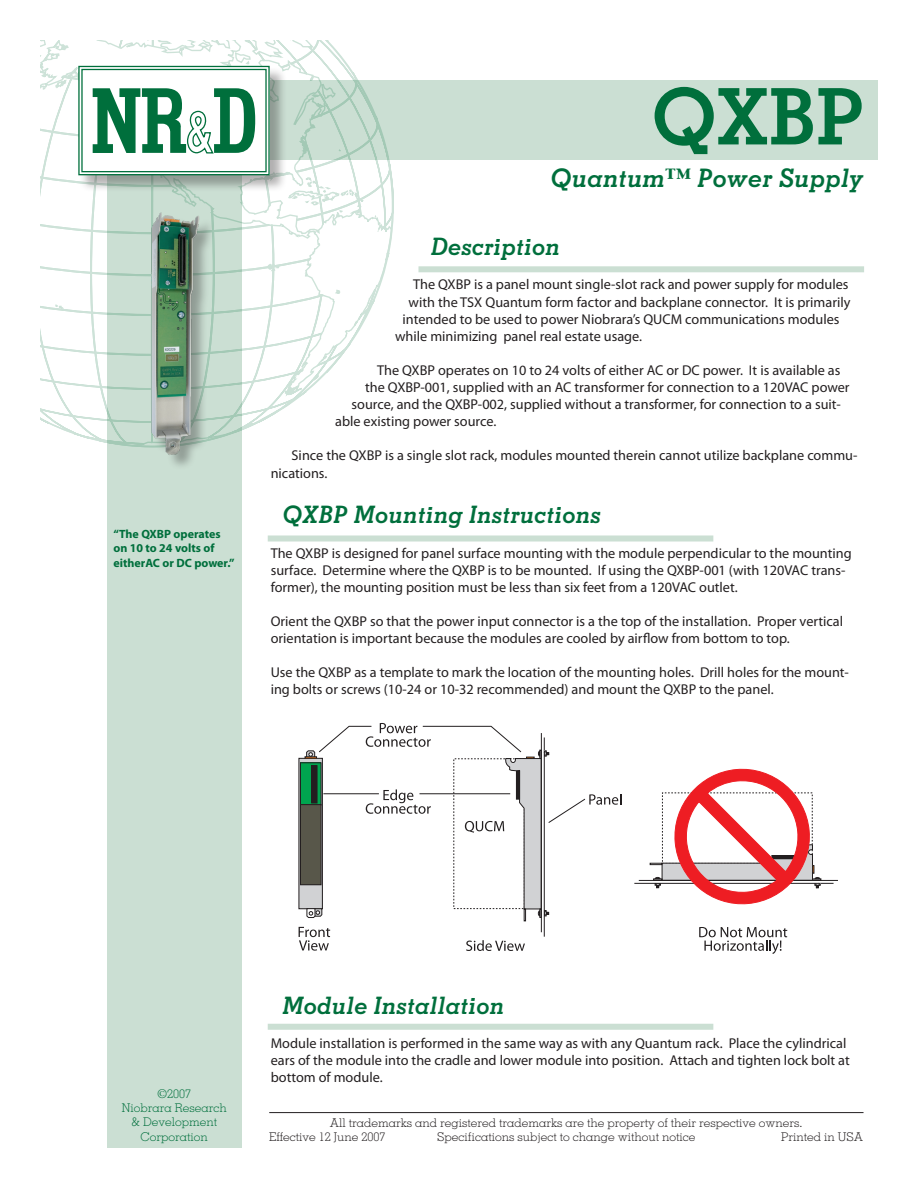
<style>
.page{position:relative;width:918px;height:1188px;background:#fff}
.page>*{position:absolute;margin:0;border:0;box-sizing:border-box;transform-origin:0 0}
.t1{font:700 78px "Memphis LT";color:#006f3c}
.t2{font:italic 700 25.5px "Memphis LT";color:#006f3c}
.t3{font:italic 700 24px "Memphis LT";color:#006f3c}
.t4{font:14.25px/17.1px "Myriad Pro";color:#231f20}
.t5{font:300 12px "Memphis LT";color:#231f20}
.t6{font:700 12px/14.4px "Myriad Pro";color:#006f3c}
.t7{font:300 12px "Memphis LT";color:#006f3c}
</style>
<div class="page">
<div style="left:107px;top:81px;width:771px;height:79px;background:#cbdfd3"></div>
<div style="left:107px;top:81px;width:135px;height:1067px;background:#cbdfd3"></div>
<hr style="left:269px;top:1112px;width:595px;height:1px;background:#231f20">
<svg style="left:40px;top:40px;width:354px;height:407px"></svg>
<hr style="left:639px;top:880px;width:199px;height:1px;background:#231f20">
<hr style="left:634px;top:883px;width:200px;height:1px;background:#231f20">
<div style="left:299px;top:758px;width:23px;height:151px;background:#d1d2d4"></div>
<div style="left:300px;top:763px;width:21px;height:42px;background:#00a54f"></div>
<div style="left:300px;top:763px;width:21px;height:42px;border:1px solid #231f20"></div>
<div style="left:300px;top:805px;width:21px;height:80px;background:#58574a"></div>
<div style="left:300px;top:804px;width:21px;height:81px;border:1px solid #231f20"></div>
<hr style="left:541px;top:733px;width:1px;height:199px;background:#231f20">
<hr style="left:544px;top:737px;width:1px;height:200px;background:#231f20">
<svg style="left:466px;top:940px;width:59px;height:11px"></svg>
<svg style="left:699px;top:927px;width:88px;height:27px"></svg>
<svg style="left:299px;top:927px;width:31px;height:24px"></svg>
<svg style="left:305px;top:723px;width:316px;height:198px"></svg>
<svg style="left:650px;top:768px;width:171px;height:137px"></svg>
<div style="left:153px;top:214px;width:73px;height:267px;background:#231f20;opacity:.35"></div>
<img style="left:150px;top:212px;width:51px;height:244px">
<div style="left:268px;top:1024px;width:445px;height:6px;background:#cbdfd3"></div>
<div style="left:268px;top:536px;width:445px;height:6px;background:#cbdfd3"></div>
<div style="left:418px;top:266px;width:446px;height:6px;background:#cbdfd3"></div>
<p class="t6" style="left:113px;top:526px;width:122px">“The QXBP operates on 10 to 24 volts of eitherAC or DC power.”</p>
<p class="t1" style="left:652px;top:68px;width:214px">QXBP</p>
<p class="t2" style="left:551px;top:162px;width:315px">Quantum™ Power Supply</p>
<p class="t3" style="left:431px;top:232px;width:131px">Description</p>
<p class="t4" style="left:413px;top:276px;width:437px">The QXBP is a panel mount single-slot rack and power supply for modules</p>
<p class="t4" style="left:409px;top:293px;width:443px">with the TSX Quantum form factor and backplane connector. It is primarily</p>
<p class="t4" style="left:403px;top:310px;width:438px">intended to be used to power Niobrara’s QUCM communications modules</p>
<p class="t4" style="left:395px;top:327px;width:248px">while minimizing panel real estate usage.</p>
<p class="t4" style="left:377px;top:361px;width:465px">The QXBP operates on 10 to 24 volts of either AC or DC power. It is available as</p>
<p class="t4" style="left:365px;top:378px;width:486px">the QXBP-001, supplied with an AC transformer for connection to a 120VAC power</p>
<p class="t4" style="left:352px;top:396px;width:491px">source, and the QXBP-002, supplied without a transformer, for connection to a suit-</p>
<p class="t4" style="left:335px;top:413px;width:163px">able existing power source.</p>
<p class="t4" style="left:271px;top:447px;width:588px;text-indent:21px">Since the QXBP is a single slot rack, modules mounted therein cannot utilize backplane commu&shy;nications.</p>
<p class="t3" style="left:283px;top:500px;width:320px">QXBP Mounting Instructions</p>
<p class="t4" style="left:271px;top:544px;width:583px">The QXBP is designed for panel surface mounting with the module perpendicular to the mounting surface. Determine where the QXBP is to be mounted. If using the QXBP-001 (with 120VAC trans&shy;former), the mounting position must be less than six feet from a 120VAC outlet.</p>
<p class="t4" style="left:271px;top:612px;width:574px">Orient the QXBP so that the power input connector is a the top of the installation. Proper vertical orientation is important because the modules are cooled by airflow from bottom to top.</p>
<p class="t4" style="left:271px;top:664px;width:580px">Use the QXBP as a template to mark the location of the mounting holes. Drill holes for the mount&shy;ing bolts or screws (10-24 or 10-32 recommended) and mount the QXBP to the panel.</p>
<p class="t7" style="left:157px;top:1086px;width:35px">©2007</p>
<p class="t7" style="left:122px;top:1100px;width:107px">Niobrara Research</p>
<p class="t7" style="left:131px;top:1115px;width:87px">&amp; Development</p>
<p class="t7" style="left:141px;top:1129px;width:69px">Corporation</p>
<p class="t3" style="left:283px;top:991px;width:223px">Module Installation</p>
<p class="t4" style="left:271px;top:1035px;width:581px">Module installation is performed in the same way as with any Quantum rack. Place the cylindrical ears of the module into the cradle and lower module into position. Attach and tighten lock bolt at bottom of module.</p>
<p class="t5" style="left:330px;top:1115px;width:474px">All trademarks and registered trademarks are the property of their respective owners.</p>
<p class="t5" style="left:269px;top:1129px;width:118px">Effective 12 June 2007</p>
<p class="t5" style="left:437px;top:1129px;width:260px">Specifications subject to change without notice</p>
<p class="t5" style="left:781px;top:1129px;width:84px">Printed in USA</p>
</div>
